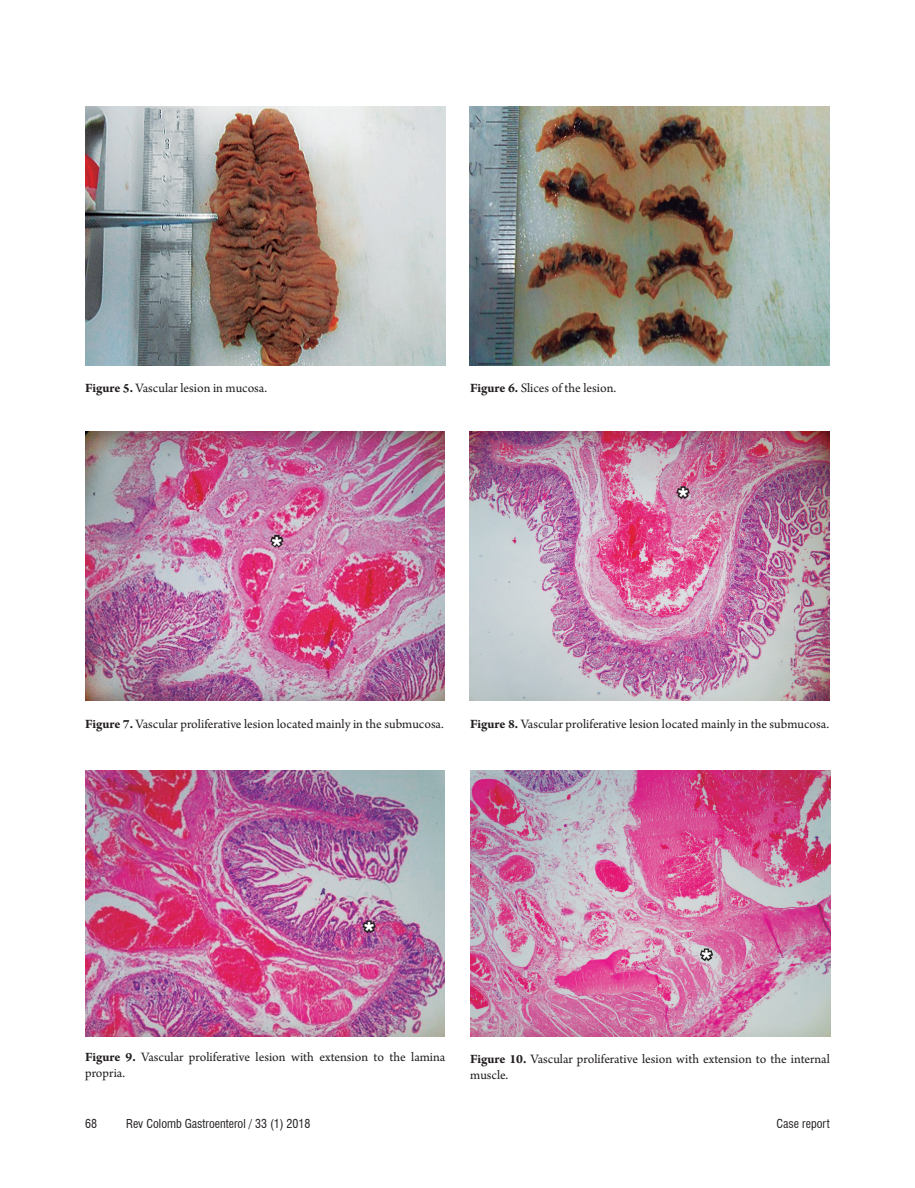
<style>
.page{position:relative;width:915px;height:1188px;background:#fff}
.page>*{position:absolute;margin:0;border:0;box-sizing:border-box;transform-origin:0 0}
.Título_1{font:700 condensed 25.5px "Swiss 721 BT";color:#fff}
.Títulos_tablas_y_fig{font:13.5px/15.8px "Arno Pro";color:#231f20}
.t1{font:condensed 12px "Swiss 721 BT";color:#231f20}
.s1{font-weight:700}
</style>
<div class="page">
<img style="left:85px;top:106px;width:360px;height:260px">
<img style="left:469px;top:106px;width:360px;height:260px">
<img style="left:85px;top:432px;width:359px;height:268px">
<img style="left:469px;top:432px;width:360px;height:269px">
<svg style="left:268px;top:533px;width:17px;height:17px"></svg>
<svg style="left:674px;top:485px;width:17px;height:16px"></svg>
<img style="left:85px;top:770px;width:359px;height:266px">
<svg style="left:360px;top:919px;width:17px;height:16px"></svg>
<img style="left:470px;top:771px;width:359px;height:265px">
<svg style="left:697px;top:947px;width:17px;height:16px"></svg>
<p class="Títulos_tablas_y_fig" style="left:85px;top:381px;width:183px"><span class="s1">Figure 5.</span> Vascular lesion in mucosa.</p>
<p class="Título_1" style="left:270px;top:531px;width:14px">*</p>
<p class="Títulos_tablas_y_fig" style="left:470px;top:381px;width:147px"><span class="s1">Figure 6.</span> Slices of the lesion.</p>
<p class="Título_1" style="left:676px;top:482px;width:14px">*</p>
<p class="Títulos_tablas_y_fig" style="left:85px;top:717px;width:360px"><span class="s1">Figure 7.</span> Vascular proliferative lesion located mainly in the submucosa.</p>
<p class="Títulos_tablas_y_fig" style="left:470px;top:717px;width:360px"><span class="s1">Figure 8.</span> Vascular proliferative lesion located mainly in the submucosa.</p>
<p class="Título_1" style="left:362px;top:917px;width:14px">*</p>
<p class="Título_1" style="left:700px;top:945px;width:14px">*</p>
<p class="Títulos_tablas_y_fig" style="left:85px;top:1050px;width:361px"><span class="s1">Figure 9.</span> Vascular proliferative lesion with extension to the lamina propria.</p>
<p class="Títulos_tablas_y_fig" style="left:470px;top:1052px;width:361px"><span class="s1">Figure 10.</span> Vascular proliferative lesion with extension to the internal muscle.</p>
<p class="t1" style="left:85px;top:1116px;width:13px">68</p>
<p class="t1" style="left:126px;top:1117px;width:186px">Rev Colomb Gastroenterol / 33 (1) 2018</p>
<p class="t1" style="left:776px;top:1117px;width:55px">Case report</p>
</div>
